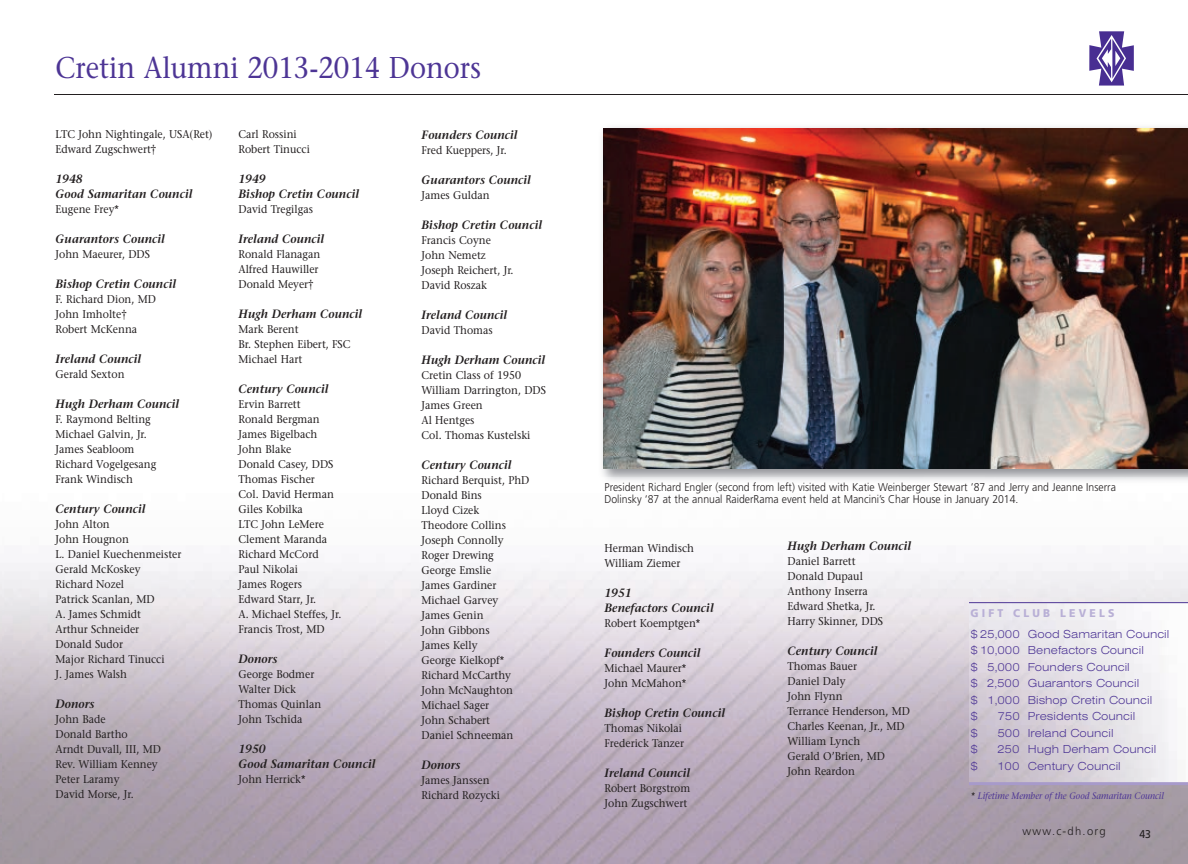
<style>
.page{position:relative;width:1188px;height:864px;background:#fff}
.page>*{position:absolute;margin:0;border:0;box-sizing:border-box;transform-origin:0 0}
.t1{font:30px "Stone Serif";color:#4d3595;scale:.9 1}
.t2{font:italic 600 12px/15px "Stone Serif";color:#231f20;scale:.95 1}
.t3{font:12px/16.5px "Sans Light Extended DTC";color:#4d3595}
.t4{font:11.25px/15px "Stone Serif";color:#231f20;scale:.93 1}
.t5{font:300 11.25px/12px "Frutiger";color:#231f20;scale:.93 1}
.t6{font:900 11.25px "Frutiger";letter-spacing:.305em;color:#b9b0d6;scale:.93 1}
.t7{font:300 11.25px "Frutiger";color:#231f20}
.t8{font:11.25px "Frutiger";color:#231f20;scale:.93 1}
.t9{font:italic 9.45px "Stone Serif";color:#4d3595;scale:.93 1}
.s1{color:#231f20}
</style>
<div class="page">
<hr style="left:54px;top:94px;width:1134px;height:1px;background:#231f20">
<svg style="left:1089px;top:31px;width:45px;height:55px"></svg>
<hr style="left:969px;top:602px;width:219px;height:1px;background:#4d3595">
<hr style="left:969px;top:782px;width:219px;height:3px;background:#a79aca">
<img style="left:602px;top:127px;width:586px;height:356px">
<img style="left:603px;top:128px;width:585px;height:340px">
<h1 class="t1" style="left:56px;top:55px;width:475px">Cretin Alumni 2013-2014 Donors</h1>
<p class="t4" style="left:56px;top:128px;width:170px">LTC John Nightingale, USA(Ret)<br>Edward Zugschwert†</p>
<p class="t2" style="left:56px;top:173px;width:146px">1948<br>Good Samaritan Council</p>
<p class="t4" style="left:56px;top:203px;width:70px">Eugene Frey*</p>
<p class="t2" style="left:56px;top:233px;width:117px">Guarantors Council</p>
<p class="t4" style="left:56px;top:248px;width:103px">John Maeurer, DDS</p>
<p class="t2" style="left:56px;top:278px;width:129px">Bishop Cretin Council</p>
<p class="t4" style="left:56px;top:293px;width:110px">F. Richard Dion, MD<br>John Imholte†<br>Robert McKenna</p>
<p class="t2" style="left:56px;top:353px;width:92px">Ireland Council</p>
<p class="t4" style="left:56px;top:368px;width:76px">Gerald Sexton</p>
<p class="t2" style="left:56px;top:398px;width:132px">Hugh Derham Council</p>
<p class="t4" style="left:56px;top:413px;width:110px">F. Raymond Belting<br>Michael Galvin, Jr.<br>James Seabloom<br>Richard Vogelgesang<br>Frank Windisch</p>
<p class="t2" style="left:56px;top:503px;width:96px">Century Council</p>
<p class="t4" style="left:56px;top:518px;width:137px">John Alton<br>John Hougnon<br>L. Daniel Kuechenmeister<br>Gerald McKoskey<br>Richard Nozel<br>Patrick Scanlan, MD<br>A. James Schmidt<br>Arthur Schneider<br>Donald Sudor<br>Major Richard Tinucci<br>J. James Walsh</p>
<p class="t2" style="left:56px;top:698px;width:43px">Donors</p>
<p class="t4" style="left:56px;top:713px;width:115px">John Bade<br>Donald Bartho<br>Arndt Duvall, III, MD<br>Rev. William Kenney<br>Peter Laramy<br>David Morse, Jr.</p>
<p class="t4" style="left:239px;top:128px;width:78px">Carl Rossini<br>Robert Tinucci</p>
<p class="t2" style="left:239px;top:173px;width:129px">1949<br>Bishop Cretin Council</p>
<p class="t4" style="left:239px;top:203px;width:82px">David Tregilgas</p>
<p class="t2" style="left:239px;top:233px;width:92px">Ireland Council</p>
<p class="t4" style="left:239px;top:248px;width:90px">Ronald Flanagan<br>Alfred Hauwiller<br>Donald Meyer†</p>
<p class="t2" style="left:239px;top:308px;width:132px">Hugh Derham Council</p>
<p class="t4" style="left:239px;top:323px;width:122px">Mark Berent<br>Br. Stephen Eibert, FSC<br>Michael Hart</p>
<p class="t2" style="left:239px;top:383px;width:96px">Century Council</p>
<p class="t4" style="left:239px;top:398px;width:112px">Ervin Barrett<br>Ronald Bergman<br>James Bigelbach<br>John Blake<br>Donald Casey, DDS<br>Thomas Fischer<br>Col. David Herman<br>Giles Kobilka<br>LTC John LeMere<br>Clement Maranda<br>Richard McCord<br>Paul Nikolai<br>James Rogers<br>Edward Starr, Jr.<br>A. Michael Steffes, Jr.<br>Francis Trost, MD</p>
<p class="t2" style="left:239px;top:653px;width:43px">Donors</p>
<p class="t4" style="left:239px;top:668px;width:90px">George Bodmer<br>Walter Dick<br>Thomas Quinlan<br>John Tschida</p>
<p class="t2" style="left:239px;top:743px;width:146px">1950<br>Good Samaritan Council</p>
<p class="t4" style="left:239px;top:773px;width:74px">John Herrick*</p>
<p class="t2" style="left:422px;top:128px;width:103px">Founders Council</p>
<p class="t4" style="left:422px;top:143px;width:93px">Fred Kueppers, Jr.</p>
<p class="t2" style="left:422px;top:173px;width:117px">Guarantors Council</p>
<p class="t4" style="left:422px;top:188px;width:75px">James Guldan</p>
<p class="t2" style="left:422px;top:218px;width:129px">Bishop Cretin Council</p>
<p class="t4" style="left:422px;top:233px;width:101px">Francis Coyne<br>John Nemetz<br>Joseph Reichert, Jr.<br>David Roszak</p>
<p class="t2" style="left:422px;top:308px;width:92px">Ireland Council</p>
<p class="t4" style="left:422px;top:323px;width:78px">David Thomas</p>
<p class="t2" style="left:422px;top:353px;width:132px">Hugh Derham Council</p>
<p class="t4" style="left:422px;top:368px;width:135px">Cretin Class of 1950<br>William Darrington, DDS<br>James Green<br>Al Hentges<br>Col. Thomas Kustelski</p>
<p class="t2" style="left:422px;top:458px;width:96px">Century Council</p>
<p class="t4" style="left:422px;top:473px;width:118px">Richard Berquist, PhD<br>Donald Bins<br>Lloyd Cizek<br>Theodore Collins<br>Joseph Connolly<br>Roger Drewing<br>George Emslie<br>James Gardiner<br>Michael Garvey<br>James Genin<br>John Gibbons<br>James Kelly<br>George Kielkopf*<br>Richard McCarthy<br>John McNaughton<br>Michael Sager<br>John Schabert<br>Daniel Schneeman</p>
<p class="t2" style="left:422px;top:758px;width:43px">Donors</p>
<p class="t4" style="left:422px;top:773px;width:86px">James Janssen<br>Richard Rozycki</p>
<p class="t5" style="left:605px;top:482px;width:551px">President Richard Engler (second from left) visited with Katie Weinberger Stewart ’87 and Jerry and Jeanne Inserra<br>Dolinsky ‘87 at the annual RaiderRama event held at Mancini’s Char House in January 2014.</p>
<p class="t4" style="left:605px;top:542px;width:98px">Herman Windisch<br>William Ziemer</p>
<p class="t2" style="left:605px;top:587px;width:117px">1951<br>Benefactors Council</p>
<p class="t4" style="left:605px;top:617px;width:105px">Robert Koemptgen*</p>
<p class="t2" style="left:605px;top:647px;width:103px">Founders Council</p>
<p class="t4" style="left:605px;top:662px;width:90px">Michael Maurer*<br>John McMahon*</p>
<p class="t2" style="left:605px;top:707px;width:129px">Bishop Cretin Council</p>
<p class="t4" style="left:605px;top:722px;width:87px">Thomas Nikolai<br>Frederick Tanzer</p>
<p class="t2" style="left:605px;top:767px;width:92px">Ireland Council</p>
<p class="t4" style="left:605px;top:782px;width:94px">Robert Borgstrom<br>John Zugschwert</p>
<p class="t2" style="left:788px;top:540px;width:132px">Hugh Derham Council</p>
<p class="t4" style="left:788px;top:555px;width:104px">Daniel Barrett<br>Donald Dupaul<br>Anthony Inserra<br>Edward Shetka, Jr.<br>Harry Skinner, DDS</p>
<p class="t2" style="left:788px;top:645px;width:96px">Century Council</p>
<p class="t4" style="left:788px;top:660px;width:133px">Thomas Bauer<br>Daniel Daly<br>John Flynn<br>Terrance Henderson, MD<br>Charles Keenan, Jr., MD<br>William Lynch<br>Gerald O’Brien, MD<br>John Reardon</p>
<p class="t6" style="left:971px;top:608px;width:156px">GIFT CLUB LEVELS</p>
<p class="t3" style="left:970px;top:625px;width:200px">$ 25,000 Good Samaritan Council $ 10,000 Benefactors Council<br>$ 5,000 Founders Council<br>$ 2,500 Guarantors Council<br>$ 1,000 Bishop Cretin Council<br>$</p>
<p class="t3" style="left:997px;top:708px;width:139px">750 Presidents Council</p>
<p class="t3" style="left:970px;top:724px;width:9px">$</p>
<p class="t3" style="left:997px;top:724px;width:118px">500 Ireland Council</p>
<p class="t3" style="left:970px;top:741px;width:9px">$</p>
<p class="t3" style="left:997px;top:741px;width:161px">250 Hugh Derham Council</p>
<p class="t3" style="left:970px;top:757px;width:9px">$</p>
<p class="t3" style="left:997px;top:757px;width:125px">100 Century Council</p>
<p class="t9" style="left:971px;top:792px;width:210px"><span class="s1">*</span> Lifetime Member of the Good Samaritan Council</p>
<p class="t7" style="left:1023px;top:826px;width:85px">www.c-dh.org</p>
<p class="t8" style="left:1139px;top:829px;width:14px">43</p>
</div>
